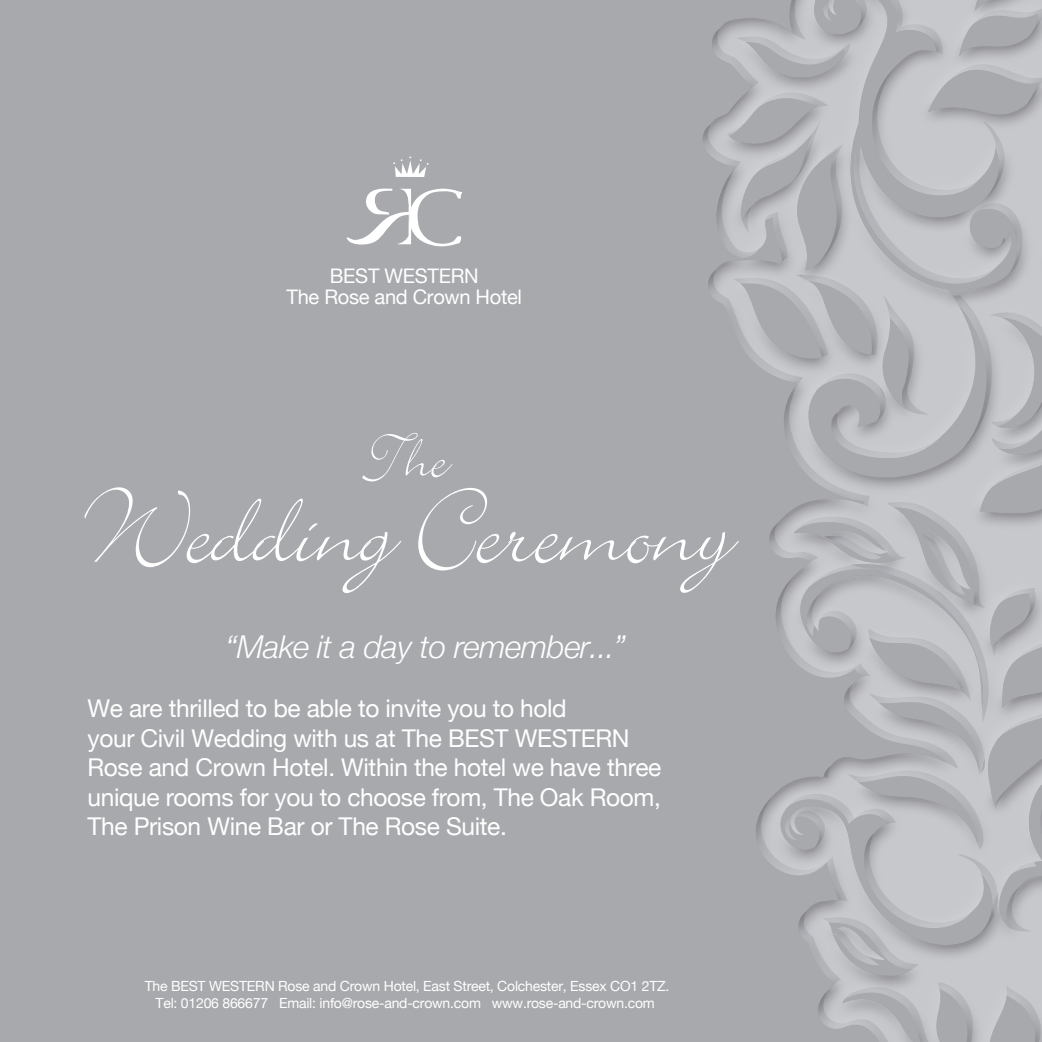
<style>
.page{position:relative;width:1042px;height:1042px;background:#a8a9ad}
.page>*{position:absolute;margin:0;border:0;box-sizing:border-box;transform-origin:0 0}
.t1{font:117.25px "Bickley Script Plain";letter-spacing:-.015em;color:#fff}
.t2{font:70px "Bickley Script Plain";color:#fff}
.t3{font:italic 300 31.5px "Helvetica Neue";letter-spacing:-.015em;color:#fff}
.t4{font:24.5px/29.4px "Helvetica Neue";letter-spacing:-.015em;color:#fff}
.t5{font:20.12px/20.8px "Helvetica Neue";letter-spacing:-.015em;color:#fff;text-align:center}
.t6{font:14px/17.5px "Helvetica Neue";letter-spacing:-.015em;color:#fff;text-align:center}
</style>
<div class="page">
<div style="left:684px;top:0;width:358px;height:1042px;background:#231f20;opacity:.75"></div>
<svg style="left:347px;top:188px;width:115px;height:58px"></svg>
<svg style="left:393px;top:156px;width:35px;height:21px"></svg>
<p class="t5" style="left:286px;top:267px;width:237px">BEST WESTERN<br>The Rose and Crown Hotel</p>
<h2 class="t2" style="left:364px;top:411px;width:85px">The</h2>
<h1 class="t1" style="left:81px;top:452px;width:651px">Wedding Ceremony</h1>
<p class="t3" style="left:226px;top:622px;width:402px">“Make it a day to remember...”</p>
<p class="t4" style="left:87px;top:695px;width:575px">We are thrilled to be able to invite you to hold<br>your Civil Wedding with us at The BEST WESTERN Rose and Crown Hotel. Within the hotel we have three unique rooms for you to choose from, The Oak Room, The Prison Wine Bar or The Rose Suite.</p>
<p class="t6" style="left:145px;top:977px;width:526px">The BEST WESTERN Rose and Crown Hotel, East Street, Colchester, Essex CO1 2TZ.<br>Tel: 01206 866677 Email: info@rose-and-crown.com www.rose-and-crown.com</p>
</div>
